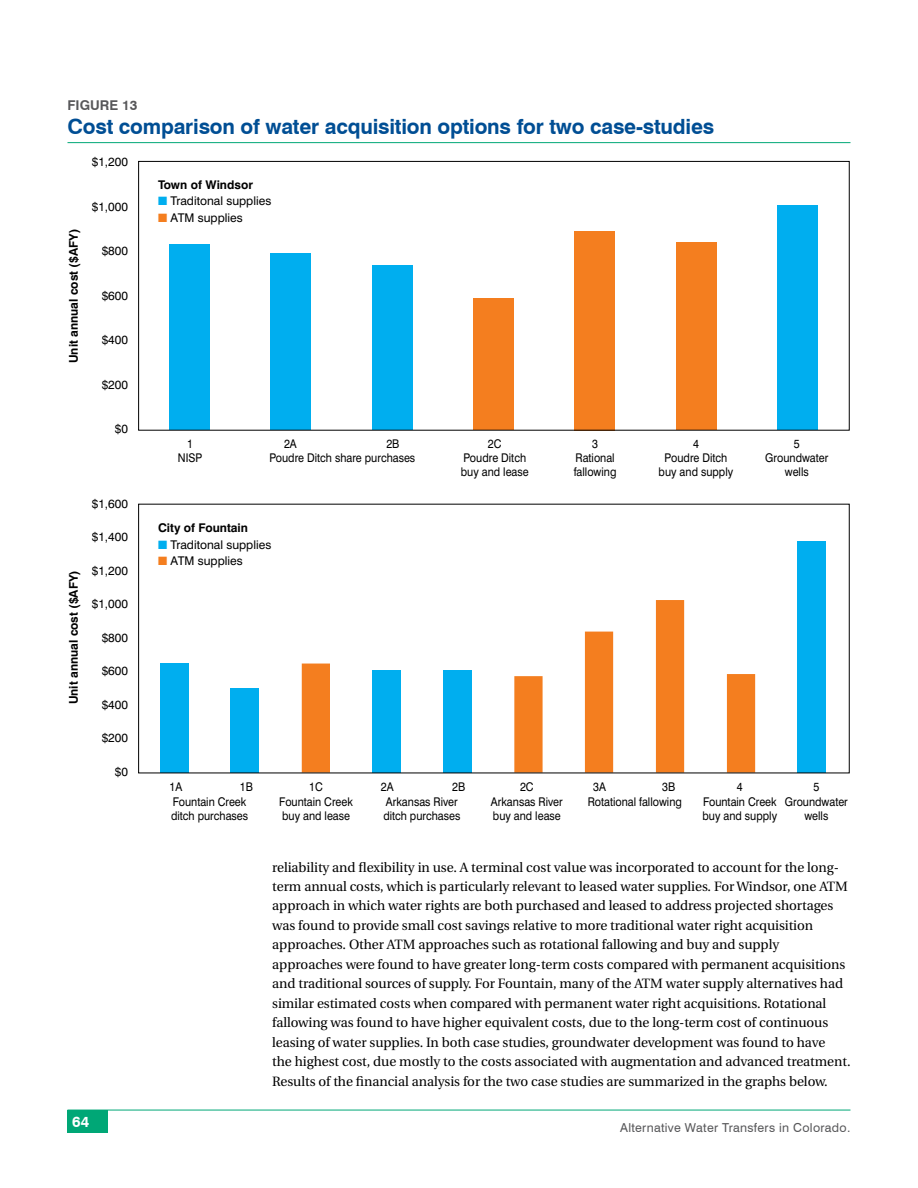
<style>
.page{position:relative;width:918px;height:1188px;background:#fff}
.page>*{position:absolute;margin:0;border:0;box-sizing:border-box;transform-origin:0 0}
.t1{font:700 21px "Swiss 721 BT";letter-spacing:-.01em;color:#004e94}
.t2{font:700 15px "Swiss 721 BT";color:#fff}
.t3{font:13.5px/19.5px "Utopia";letter-spacing:-.005em;color:#000}
.t4{font:700 13.5px "Swiss 721 BT";color:#58585a}
.t5{font:12.3px "Swiss 721 BT";letter-spacing:.025em;color:#58585a}
.t6{font:12px/14.4px "Swiss 721 BT";color:#000;text-align:center;scale:.9 1}
.t7{font:12px "Swiss 721 BT";color:#000}
.t8{font:700 12px "Swiss 721 BT";color:#000}
.s1{color:#00aeef}
.s2{color:#f47e1f}
</style>
<div class="page">
<div style="left:68px;top:1110px;width:40px;height:23px;background:#00a776"></div>
<hr style="left:68px;top:1110px;width:782px;height:1px;background:#00a776">
<hr style="left:68px;top:142px;width:782px;height:1px;background:#00a776">
<svg style="left:138px;top:161px;width:712px;height:613px"></svg>
<p class="t4" style="left:68px;top:97px;width:71px">FIGURE 13</p>
<h1 class="t1" style="left:68px;top:114px;width:648px">Cost comparison of water acquisition options for two case-studies</h1>
<p class="t8" style="left:66px;top:363px;width:136px;rotate:-90deg">Unit annual cost ($AFY)</p>
<p class="t7" style="left:92px;top:154px;width:38px">$1,200</p>
<p class="t7" style="left:92px;top:199px;width:38px">$1,000</p>
<p class="t7" style="left:102px;top:244px;width:28px">$800</p>
<p class="t7" style="left:102px;top:288px;width:28px">$600</p>
<p class="t7" style="left:102px;top:333px;width:28px">$400</p>
<p class="t7" style="left:102px;top:377px;width:28px">$200</p>
<p class="t7" style="left:115px;top:422px;width:15px">$0</p>
<p class="t8" style="left:66px;top:704px;width:136px;rotate:-90deg">Unit annual cost ($AFY)</p>
<p class="t7" style="left:92px;top:496px;width:38px">$1,600</p>
<p class="t7" style="left:92px;top:530px;width:38px">$1,400</p>
<p class="t7" style="left:92px;top:563px;width:38px">$1,200</p>
<p class="t7" style="left:92px;top:597px;width:38px">$1,000</p>
<p class="t7" style="left:102px;top:630px;width:28px">$800</p>
<p class="t7" style="left:102px;top:664px;width:28px">$600</p>
<p class="t7" style="left:102px;top:697px;width:28px">$400</p>
<p class="t7" style="left:102px;top:731px;width:28px">$200</p>
<p class="t7" style="left:115px;top:764px;width:15px">$0</p>
<p class="t2" style="left:72px;top:1113px;width:19px">64</p>
<p class="t8" style="left:158px;top:177px;width:97px">Town of Windsor</p>
<p class="t7" style="left:158px;top:193px;width:115px"><span class="s1">■</span> Traditonal supplies</p>
<p class="t7" style="left:158px;top:210px;width:86px"><span class="s2">■</span> ATM supplies</p>
<p class="t6" style="left:178px;top:436px;width:29px">1<br>NISP</p>
<p class="t6" style="left:284px;top:436px;width:16px">2A</p>
<p class="t6" style="left:386px;top:436px;width:16px">2B</p>
<p class="t6" style="left:461px;top:436px;width:77px">2C<br>Poudre Ditch buy and lease</p>
<p class="t6" style="left:574px;top:436px;width:49px">3<br>Rational fallowing</p>
<p class="t6" style="left:659px;top:436px;width:84px">4<br>Poudre Ditch buy and supply</p>
<p class="t6" style="left:765px;top:436px;width:72px">5<br>Groundwater wells</p>
<p class="t6" style="left:269px;top:451px;width:164px">Poudre Ditch share purchases</p>
<p class="t8" style="left:158px;top:520px;width:91px">City of Fountain</p>
<p class="t7" style="left:158px;top:537px;width:115px"><span class="s1">■</span> Traditonal supplies</p>
<p class="t7" style="left:158px;top:553px;width:86px"><span class="s2">■</span> ATM supplies</p>
<p class="t6" style="left:169px;top:780px;width:16px">1A</p>
<p class="t6" style="left:240px;top:780px;width:16px">1B</p>
<p class="t6" style="left:279px;top:780px;width:83px">1C<br>Fountain Creek buy and lease</p>
<p class="t6" style="left:381px;top:780px;width:16px">2A</p>
<p class="t6" style="left:452px;top:780px;width:16px">2B</p>
<p class="t6" style="left:491px;top:780px;width:81px">2C<br>Arkansas River buy and lease</p>
<p class="t6" style="left:593px;top:780px;width:16px">3A</p>
<p class="t6" style="left:662px;top:780px;width:16px">3B</p>
<p class="t6" style="left:703px;top:780px;width:84px">4<br>Fountain Creek buy and supply</p>
<p class="t6" style="left:785px;top:780px;width:72px">5<br>Groundwater wells</p>
<p class="t6" style="left:171px;top:794px;width:87px;text-align:left">Fountain Creek ditch purchases</p>
<p class="t6" style="left:383px;top:794px;width:87px;text-align:left">Arkansas River ditch purchases</p>
<p class="t6" style="left:588px;top:794px;width:106px">Rotational fallowing</p>
<p class="t3" style="left:272px;top:857px;width:580px">reliability and flexibility in use. A terminal cost value was incorporated to account for the long&shy;term annual costs, which is particularly relevant to leased water supplies. For Windsor, one ATM approach in which water rights are both purchased and leased to address projected shortages was found to provide small cost savings relative to more traditional water right acquisition approaches. Other ATM approaches such as rotational fallowing and buy and supply approaches were found to have greater long-term costs compared with permanent acquisitions and traditional sources of supply. For Fountain, many of the ATM water supply alternatives had similar estimated costs when compared with permanent water right acquisitions. Rotational fallowing was found to have higher equivalent costs, due to the long-term cost of continuous leasing of water supplies. In both case studies, groundwater development was found to have<br>the highest cost, due mostly to the costs associated with augmentation and advanced treatment.<br>Results of the financial analysis for the two case studies are summarized in the graphs below.</p>
<p class="t5" style="left:620px;top:1121px;width:232px">Alternative Water Transfers in Colorado.</p>
</div>
